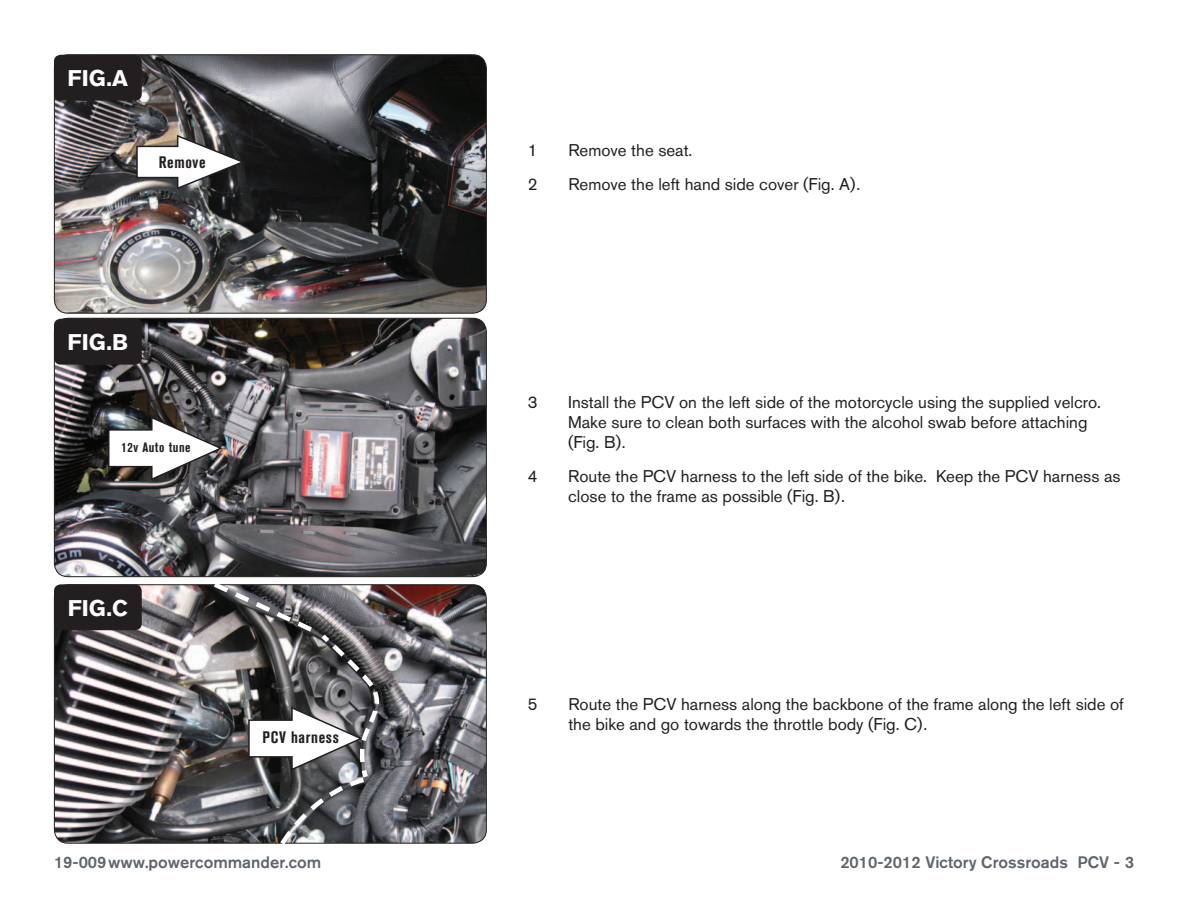
<style>
.page{position:relative;width:1188px;height:918px;background:#fff}
.page>*{position:absolute;margin:0;border:0;box-sizing:border-box;transform-origin:0 0}
.t1{font:700 22.5px "Akzidenz Grotesk BQ";color:#fff}
.Bodycopy{font:16.8px/20.2px "Akzidenz Grotesk BQ";color:#231f20}
.t2{font:500 16.5px "Akzidenz Grotesk BQ";color:#5e656c}
.Callouts{font:700 condensed 16.5px "Akzidenz Grotesk BQ";letter-spacing:.04em;color:#231f20}
.Callouts-2{font:700 condensed 13.5px "Akzidenz Grotesk BQ";letter-spacing:.04em;color:#231f20}
</style>
<div class="page">
<img style="left:54px;top:318px;width:432px;height:259px">
<div style="left:54px;top:318px;width:433px;height:259px;border:1px solid #231f20;border-radius:14px"></div>
<img style="left:54px;top:55px;width:431px;height:257px">
<div style="left:54px;top:54px;width:433px;height:260px;border:1px solid #231f20;border-radius:14px"></div>
<div style="left:54px;top:55px;width:88px;height:46px;background:#231f20;border-radius:7px"></div>
<div style="left:54px;top:319px;width:88px;height:46px;background:#231f20;border-radius:7px"></div>
<img style="left:136px;top:134px;width:111px;height:56px">
<img style="left:107px;top:415px;width:117px;height:66px">
<img style="left:54px;top:585px;width:431px;height:257px">
<div style="left:54px;top:584px;width:88px;height:46px;background:#231f20;border-radius:7px"></div>
<img style="left:209px;top:584px;width:171px;height:260px">
<p class="t1" style="left:68px;top:65px;width:62px">FIG.A</p>
<p class="Callouts" style="left:159px;top:153px;width:48px">Remove</p>
<p class="t1" style="left:68px;top:329px;width:62px">FIG.B</p>
<p class="Callouts-2" style="left:122px;top:439px;width:70px">12v Auto tune</p>
<p class="t1" style="left:68px;top:595px;width:62px">FIG.C</p>
<p class="Callouts" style="left:263px;top:728px;width:78px">PCV harness</p>
<p class="Bodycopy" style="left:528px;top:140px;width:11px">1</p>
<p class="Bodycopy" style="left:568px;top:140px;width:126px">Remove the seat.</p>
<p class="Bodycopy" style="left:528px;top:174px;width:11px">2</p>
<p class="Bodycopy" style="left:568px;top:174px;width:293px">Remove the left hand side cover (Fig. A).</p>
<p class="Bodycopy" style="left:528px;top:392px;width:11px">3</p>
<p class="Bodycopy" style="left:568px;top:392px;width:534px">Install the PCV on the left side of the motorcycle using the supplied velcro.<br>Make sure to clean both surfaces with the alcohol swab before attaching (Fig. B).</p>
<p class="Bodycopy" style="left:528px;top:466px;width:11px">4</p>
<p class="Bodycopy" style="left:568px;top:466px;width:554px">Route the PCV harness to the left side of the bike. Keep the PCV harness as close to the frame as possible (Fig. B).</p>
<p class="Bodycopy" style="left:528px;top:694px;width:11px">5</p>
<p class="Bodycopy" style="left:568px;top:694px;width:557px">Route the PCV harness along the backbone of the frame along the left side of the bike and go towards the throttle body (Fig. C).</p>
<p class="t2" style="left:54px;top:852px;width:269px">19-009 www.powercommander.com</p>
<p class="t2" style="left:840px;top:852px;width:295px">2010-2012 Victory Crossroads PCV - 3</p>
</div>
